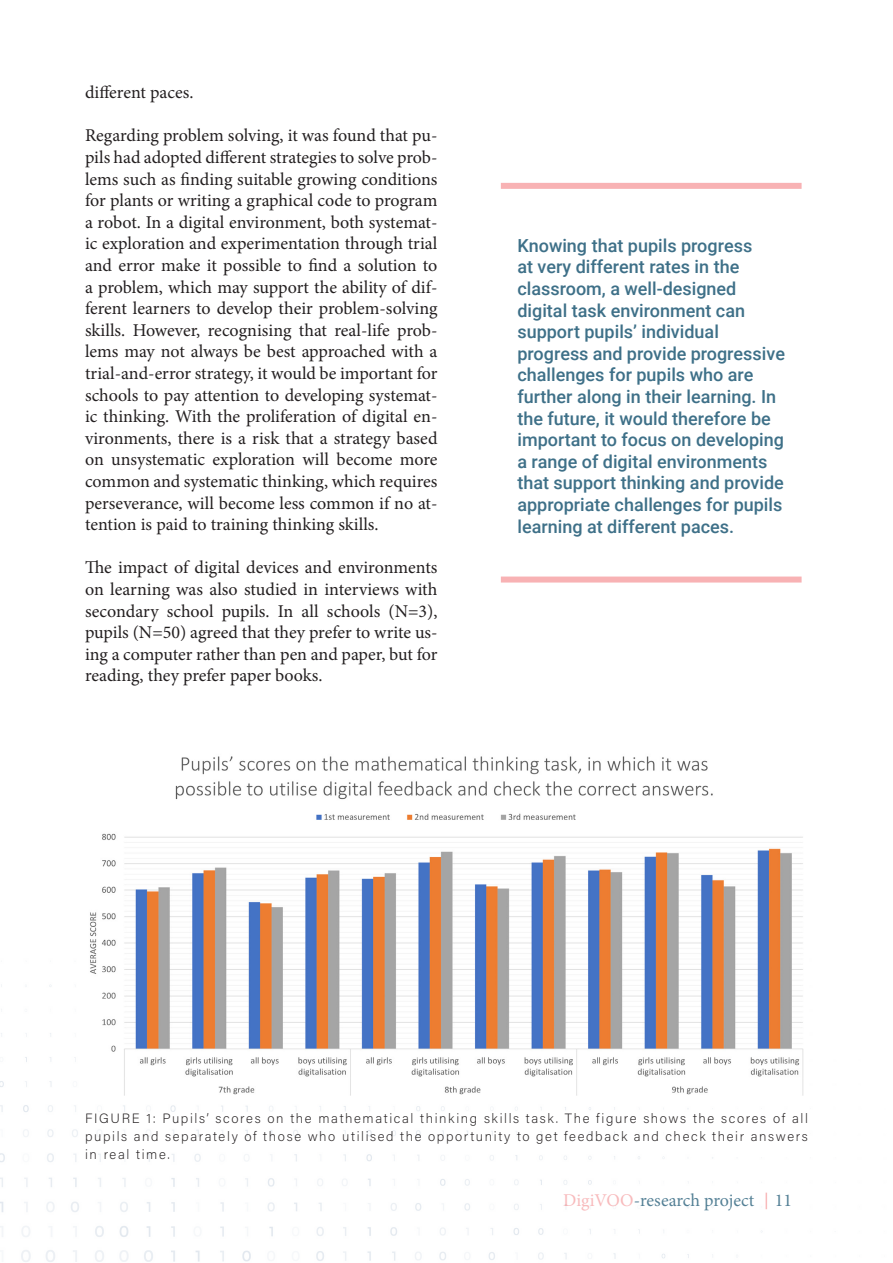
<style>
.page{position:relative;width:893px;height:1263px;background:#fff}
.page>*{position:absolute;margin:0;border:0;box-sizing:border-box;transform-origin:0 0}
.Minion{font:18px/21.6px "Minion Pro";color:#231f20;text-align:justify}
.Nosto{font:500 18px/21.6px "Roboto";color:#3e7088}
.t1{font:18px "Minion Pro";color:#3e7088}
.Perusteksti{font:200 13.5px/18px "Acumin Pro";letter-spacing:.12em;color:#231f20;text-align:justify}
.s1{color:#f8b2b4}
</style>
<div class="page">
<img style="left:0;top:984px;width:767px;height:278px">
<img style="left:85px;top:756px;width:719px;height:340px">
<div style="left:501px;top:183px;width:301px;height:6px;background:#f8b2b4"></div>
<div style="left:501px;top:576px;width:301px;height:6px;background:#f8b2b4"></div>
<p class="Minion" style="left:85px;top:82px;width:110px">different paces.</p>
<p class="Minion" style="left:85px;top:125px;width:354px">Regarding problem solving, it was found that pu&shy;pils had adopted different strategies to solve prob&shy;lems such as finding suitable growing conditions for plants or writing a graphical code to program a robot. In a digital environment, both systemat&shy;ic exploration and experimentation through trial and error make it possible to find a solution to a problem, which may support the ability of dif&shy;ferent learners to develop their problem-solving skills. However, recognising that real-life prob&shy;lems may not always be best approached with a trial-and-error strategy, it would be important for schools to pay attention to developing systemat&shy;ic thinking. With the proliferation of digital en&shy;vironments, there is a risk that a strategy based on unsystematic exploration will become more common and systematic thinking, which requires perseverance, will become less common if no at&shy;tention is paid to training thinking skills.</p>
<p class="Minion" style="left:85px;top:557px;width:354px">The impact of digital devices and environments on learning was also studied in interviews with secondary school pupils. In all schools (N=3), pupils (N=50) agreed that they prefer to write us&shy;ing a computer rather than pen and paper, but for reading, they prefer paper books.</p>
<p class="Nosto" style="left:517px;top:234px;width:269px">Knowing that pupils progress<br>at very different rates in the classroom, a well-designed digital task environment can support pupils’ individual progress and provide progressive challenges for pupils who are further along in their learning. In the future, it would therefore be important to focus on developing a range of digital environments that support thinking and provide appropriate challenges for pupils learning at different paces.</p>
<p class="Perusteksti" style="left:85px;top:1109px;width:724px">FIGURE 1: Pupils’ scores on the mathematical thinking skills task. The figure shows the scores of all pupils and separately of those who utilised the opportunity to get feedback and check their answers in real time.</p>
<p class="t1" style="left:563px;top:1188px;width:231px"><span class="s1">DigiVOO</span>-research project 11</p>
</div>
